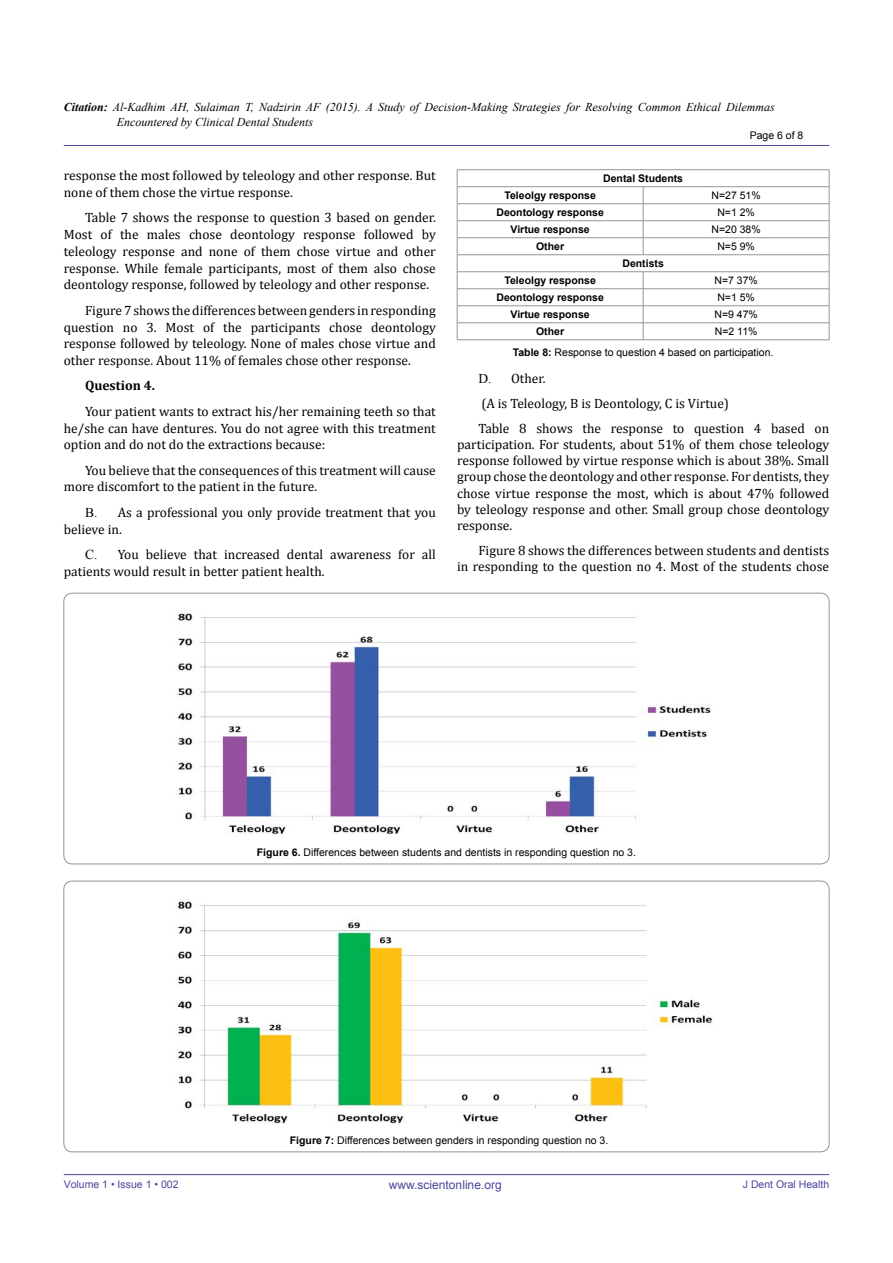
<style>
.page{position:relative;width:893px;height:1263px;background:#fff}
.page>*{position:absolute;margin:0;border:0;box-sizing:border-box;transform-origin:0 0}
.t1{font:13.5px/16.8px "Cambria";color:#000}
.t2{font:700 13.5px "Cambria";color:#000}
.t3{font:italic 12px/15px "Times New Roman";color:#000}
.t4{font:12px "Arial";color:#49479d}
.t5{font:10.5px/20.9px "Arial";color:#000}
.t6{font:700 10.5px "Arial";color:#000}
.t7{font:10.5px "Arial";color:#49479d}
.s1{font-weight:700}
.s2{font-family:"Times New Roman"}
</style>
<div class="page">
<hr style="left:64px;top:1174px;width:765px;height:1px;background:#49479d">
<hr style="left:64px;top:145px;width:765px;height:1px;background:#49479d">
<img style="left:177px;top:613px;width:534px;height:222px">
<img style="left:176px;top:901px;width:537px;height:223px">
<hr style="left:457px;top:169px;width:186px;height:1px;background:#939598">
<hr style="left:643px;top:169px;width:186px;height:1px;background:#939598">
<hr style="left:457px;top:186px;width:186px;height:1px;background:#939598">
<hr style="left:643px;top:186px;width:186px;height:1px;background:#939598">
<hr style="left:457px;top:203px;width:186px;height:1px;background:#939598">
<hr style="left:643px;top:203px;width:186px;height:1px;background:#939598">
<hr style="left:457px;top:220px;width:186px;height:1px;background:#939598">
<hr style="left:643px;top:220px;width:186px;height:1px;background:#939598">
<hr style="left:457px;top:237px;width:186px;height:1px;background:#939598">
<hr style="left:643px;top:237px;width:186px;height:1px;background:#939598">
<svg style="left:643px;top:187px;width:1px;height:67px"></svg>
<hr style="left:457px;top:254px;width:186px;height:1px;background:#939598">
<hr style="left:643px;top:254px;width:186px;height:1px;background:#939598">
<hr style="left:457px;top:271px;width:186px;height:1px;background:#939598">
<hr style="left:643px;top:271px;width:186px;height:1px;background:#939598">
<hr style="left:457px;top:288px;width:186px;height:1px;background:#939598">
<hr style="left:643px;top:288px;width:186px;height:1px;background:#939598">
<hr style="left:457px;top:305px;width:186px;height:1px;background:#939598">
<hr style="left:643px;top:305px;width:186px;height:1px;background:#939598">
<hr style="left:457px;top:322px;width:186px;height:1px;background:#939598">
<svg style="left:457px;top:170px;width:1px;height:170px"></svg>
<hr style="left:643px;top:322px;width:186px;height:1px;background:#939598">
<svg style="left:643px;top:272px;width:1px;height:68px"></svg>
<svg style="left:829px;top:170px;width:1px;height:170px"></svg>
<hr style="left:457px;top:340px;width:186px;height:1px;background:#939598">
<hr style="left:643px;top:340px;width:186px;height:1px;background:#939598">
<p class="t3" style="left:117px;top:99px;width:659px;text-indent:-53px"><span class="s1">Citation:</span> Al-Kadhim AH, Sulaiman T, Nadzirin AF (2015). A Study of Decision-Making Strategies for Resolving Common Ethical Dilemmas<br>Encountered by Clinical Dental Students</p>
<p class="t5" style="left:750px;top:125px;width:55px">Page 6 of 8</p>
<p class="t1" style="left:64px;top:167px;width:374px">response the most followed by teleology and other response. But none of them chose the virtue response.</p>
<p class="t1" style="left:64px;top:209px;width:374px;text-align:justify;text-indent:21px">Table 7 shows the response to question 3 based on gender.<br>Most of the males chose deontology response followed by teleology response and none of them chose virtue and other response. While female participants, most of them also chose deontology response, followed by teleology and other response.</p>
<p class="t1" style="left:64px;top:302px;width:374px;text-align:justify;text-indent:21px">Figure 7 shows the differences between genders in responding question no 3. Most of the participants chose deontology response followed by teleology. None of males chose virtue and other response. About 11% of females chose other response.</p>
<p class="t2" style="left:85px;top:376px;width:71px">Question 4.</p>
<p class="t1" style="left:64px;top:403px;width:374px;text-align:justify;text-indent:21px">Your patient wants to extract his/her remaining teeth so that he/she can have dentures. You do not agree with this treatment option and do not do the extractions because:</p>
<p class="t1" style="left:64px;top:462px;width:374px;text-indent:21px">You believe that the consequences of this treatment will cause more discomfort to the patient in the future.</p>
<p class="t1" style="left:64px;top:504px;width:374px;text-indent:21px"><span class="s2">B.</span> As a professional you only provide treatment that you believe in.</p>
<p class="t1" style="left:64px;top:546px;width:374px;text-indent:21px"><span class="s2">C.</span> You believe that increased dental awareness for all patients would result in better patient health.</p>
<p class="t6" style="left:603px;top:171px;width:81px">Dental Students</p>
<p class="t6" style="left:504px;top:188px;width:93px">Teleolgy response</p>
<p class="t5" style="left:711px;top:185px;width:51px">N=27 51%</p>
<p class="t6" style="left:496px;top:205px;width:109px">Deontology response</p>
<p class="t5" style="left:717px;top:202px;width:39px">N=1 2%</p>
<p class="t6" style="left:511px;top:222px;width:81px">Virtue response</p>
<p class="t5" style="left:711px;top:219px;width:51px">N=20 38%</p>
<p class="t6" style="left:536px;top:239px;width:30px">Other</p>
<p class="t5" style="left:717px;top:236px;width:39px">N=5 9%</p>
<p class="t6" style="left:622px;top:256px;width:43px">Dentists</p>
<p class="t6" style="left:504px;top:273px;width:93px">Teleolgy response</p>
<p class="t5" style="left:714px;top:270px;width:45px">N=7 37%</p>
<p class="t6" style="left:496px;top:290px;width:109px">Deontology response</p>
<p class="t5" style="left:717px;top:287px;width:39px">N=1 5%</p>
<p class="t6" style="left:511px;top:307px;width:81px">Virtue response</p>
<p class="t5" style="left:714px;top:304px;width:45px">N=9 47%</p>
<p class="t6" style="left:536px;top:324px;width:30px">Other</p>
<p class="t5" style="left:513px;top:321px;width:262px;text-indent:202px">N=2 11%<br><span class="s1">Table 8:</span> Response to question 4 based on participation.</p>
<p class="t1" style="left:478px;top:366px;width:352px;line-height:24.8px"><span class="s2">D.</span> Other.<br>(A is Teleology, B is Deontology, C is Virtue)<br>Table 8 shows the response to question 4 based on</p>
<p class="t1" style="left:457px;top:436px;width:374px;line-height:16.2px;text-align:justify">participation. For students, about 51% of them chose teleology response followed by virtue response which is about 38%. Small group chose the deontology and other response. For dentists, they chose virtue response the most, which is about 47% followed by teleology response and other. Small group chose deontology response.</p>
<p class="t1" style="left:457px;top:542px;width:374px;line-height:16.2px;text-align:right">Figure 8 shows the differences between students and dentists<br>in responding to the question no 4. Most of the students chose</p>
<p class="t5" style="left:257px;top:842px;width:381px"><span class="s1">Figure 6.</span> Differences between students and dentists in responding question no 3.</p>
<p class="t5" style="left:290px;top:1130px;width:320px"><span class="s1">Figure 7:</span> Differences between genders in responding question no 3.</p>
<p class="t7" style="left:64px;top:1178px;width:116px">Volume 1 • Issue 1 • 002</p>
<p class="t4" style="left:389px;top:1177px;width:114px">www.scientonline.org</p>
<p class="t7" style="left:743px;top:1178px;width:88px">J Dent Oral Health</p>
</div>
